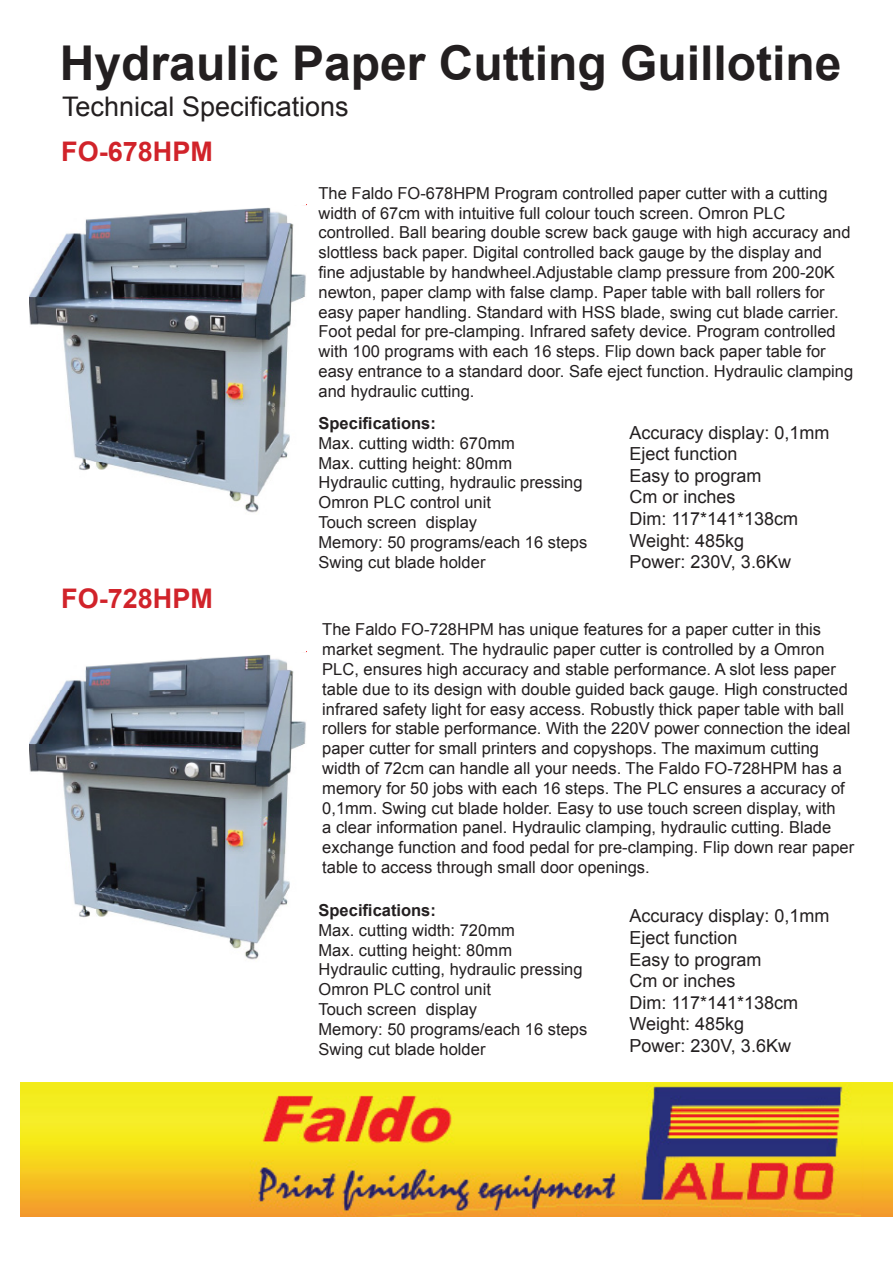
<style>
.page{position:relative;width:893px;height:1263px;background:#fff}
.page>*{position:absolute;margin:0;border:0;box-sizing:border-box;transform-origin:0 0}
.t1{font:700 48px "Arial";color:#231f20}
.t2{font:27px "Arial";color:#231f20}
.t3{font:700 27px "Arial";color:#d1232a}
.t4{font:18px/21.6px "Arial";color:#231f20}
.t5{font:16.5px/19.8px "Arial";color:#231f20}
.s1{font-weight:700}
</style>
<div class="page">
<img style="left:30px;top:220px;width:276px;height:293px">
<svg style="left:86px;top:205px;width:220px;height:15px"></svg>
<img style="left:30px;top:667px;width:276px;height:293px">
<svg style="left:86px;top:652px;width:220px;height:15px"></svg>
<img style="left:20px;top:1083px;width:842px;height:133px">
<img style="left:862px;top:1083px;width:31px;height:133px">
<p class="t1" style="left:60px;top:32px;width:783px">Hydraulic Paper Cutting Guillotine</p>
<p class="t2" style="left:62px;top:89px;width:288px">Technical Specifications</p>
<p class="t3" style="left:61px;top:134px;width:153px">FO-678HPM</p>
<p class="t5" style="left:319px;top:183px;width:536px">The Faldo FO-678HPM Program controlled paper cutter with a cutting width of 67cm with intuitive full colour touch screen. Omron PLC controlled. Ball bearing double screw back gauge with high accuracy and slottless back paper. Digital controlled back gauge by the display and<br>fine adjustable by handwheel.Adjustable clamp pressure from 200-20K newton, paper clamp with false clamp. Paper table with ball rollers for easy paper handling. Standard with HSS blade, swing cut blade carrier.<br>Foot pedal for pre-clamping. Infrared safety device. Program controlled with 100 programs with each 16 steps. Flip down back paper table for easy entrance to a standard door. Safe eject function. Hydraulic clamping and hydraulic cutting.</p>
<p class="t5" style="left:319px;top:413px;width:198px"><span class="s1">Specifications:<br></span>Max. cutting width: 670mm<br>Max. cutting height: 80mm</p>
<p class="t5" style="left:319px;top:473px;width:266px">Hydraulic cutting, hydraulic pressing</p>
<p class="t5" style="left:319px;top:493px;width:270px">Omron PLC control unit<br>Touch screen display<br>Memory: 50 programs/each 16 steps</p>
<p class="t5" style="left:319px;top:552px;width:168px">Swing cut blade holder</p>
<p class="t4" style="left:630px;top:422px;width:202px">Accuracy display: 0,1mm</p>
<p class="t4" style="left:630px;top:443px;width:170px">Eject function<br>Easy to program<br>Cm or inches<br>Dim: 117*141*138cm</p>
<p class="t4" style="left:630px;top:530px;width:163px">Weight: 485kg<br>Power: 230V, 3.6Kw</p>
<p class="t3" style="left:61px;top:581px;width:153px">FO-728HPM</p>
<p class="t5" style="left:322px;top:620px;width:533px">The Faldo FO-728HPM has unique features for a paper cutter in this market segment. The hydraulic paper cutter is controlled by a Omron PLC, ensures high accuracy and stable performance. A slot less paper table due to its design with double guided back gauge. High constructed infrared safety light for easy access. Robustly thick paper table with ball rollers for stable performance. With the 220V power connection the ideal paper cutter for small printers and copyshops. The maximum cutting width of 72cm can handle all your needs. The Faldo FO-728HPM has a memory for 50 jobs with each 16 steps. The PLC ensures a accuracy of 0,1mm. Swing cut blade holder. Easy to use touch screen display, with<br>a clear information panel. Hydraulic clamping, hydraulic cutting. Blade exchange function and food pedal for pre-clamping. Flip down rear paper table to access through small door openings.</p>
<p class="t5" style="left:319px;top:900px;width:198px"><span class="s1">Specifications:<br></span>Max. cutting width: 720mm<br>Max. cutting height: 80mm</p>
<p class="t5" style="left:319px;top:960px;width:266px">Hydraulic cutting, hydraulic pressing</p>
<p class="t5" style="left:319px;top:980px;width:270px">Omron PLC control unit<br>Touch screen display<br>Memory: 50 programs/each 16 steps</p>
<p class="t5" style="left:319px;top:1039px;width:168px">Swing cut blade holder</p>
<p class="t4" style="left:630px;top:905px;width:202px">Accuracy display: 0,1mm</p>
<p class="t4" style="left:630px;top:927px;width:170px">Eject function<br>Easy to program<br>Cm or inches<br>Dim: 117*141*138cm</p>
<p class="t4" style="left:630px;top:1013px;width:163px">Weight: 485kg<br>Power: 230V, 3.6Kw</p>
</div>
